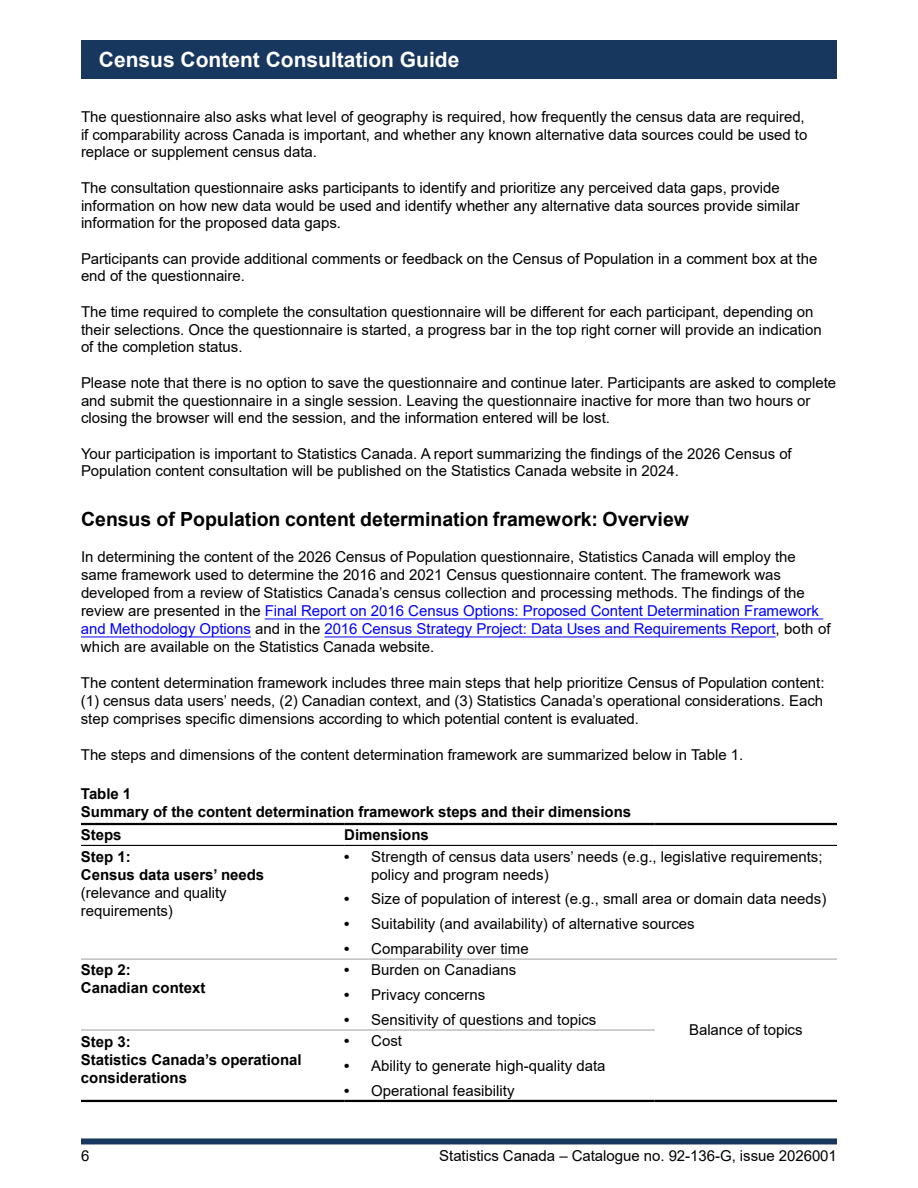
<style>
.page{position:relative;width:918px;height:1188px;background:#fff}
.page>*{position:absolute;margin:0;border:0;box-sizing:border-box;transform-origin:0 0}
.t1{font:700 21px "Arial";color:#fff}
.t2{font:700 19.5px "Arial";letter-spacing:-.005em;color:#000}
.t3{font:15px/17.7px "Arial";letter-spacing:-.005em;color:#000}
.t4{font:700 15px/18px "Arial";letter-spacing:-.005em;color:#000}
.s1{color:#00f}
.s2{font-weight:700}
</style>
<div class="page">
<div style="left:81px;top:1138px;width:756px;height:6px;background:#17375e"></div>
<div style="left:81px;top:40px;width:756px;height:39px;background:#17375e"></div>
<hr style="left:265px;top:619px;width:558px;height:1px;background:#00f">
<hr style="left:81px;top:637px;width:170px;height:1px;background:#00f">
<hr style="left:324px;top:637px;width:452px;height:1px;background:#00f">
<svg style="left:81px;top:822px;width:756px;height:278px"></svg>
<hr style="left:344px;top:1029px;width:311px;height:2px;background:#a7a9ac">
<hr style="left:344px;top:1100px;width:311px;height:2px;background:#000">
<hr style="left:655px;top:1100px;width:182px;height:2px;background:#000">
<hr style="left:81px;top:1100px;width:263px;height:2px;background:#000">
<hr style="left:344px;top:959px;width:311px;height:1px;background:#a7a9ac">
<hr style="left:655px;top:959px;width:182px;height:1px;background:#a7a9ac">
<hr style="left:81px;top:845px;width:263px;height:1px;background:#000">
<hr style="left:344px;top:845px;width:311px;height:1px;background:#000">
<hr style="left:655px;top:845px;width:182px;height:1px;background:#000">
<hr style="left:81px;top:823px;width:263px;height:2px;background:#000">
<hr style="left:344px;top:823px;width:311px;height:2px;background:#000">
<hr style="left:655px;top:823px;width:182px;height:2px;background:#000">
<hr style="left:81px;top:959px;width:263px;height:1px;background:#a7a9ac">
<hr style="left:81px;top:1029px;width:263px;height:2px;background:#a7a9ac">
<h1 class="t1" style="left:99px;top:45px;width:362px">Census Content Consultation Guide</h1>
<p class="t3" style="left:81px;top:108px;width:728px">The questionnaire also asks what level of geography is required, how frequently the census data are required, if comparability across Canada is important, and whether any known alternative data sources could be used to replace or supplement census data.</p>
<p class="t3" style="left:81px;top:179px;width:720px">The consultation questionnaire asks participants to identify and prioritize any perceived data gaps, provide information on how new data would be used and identify whether any alternative data sources provide similar information for the proposed data gaps.</p>
<p class="t3" style="left:81px;top:250px;width:738px">Participants can provide additional comments or feedback on the Census of Population in a comment box at the end of the questionnaire.</p>
<p class="t3" style="left:81px;top:303px;width:742px">The time required to complete the consultation questionnaire will be different for each participant, depending on their selections. Once the questionnaire is started, a progress bar in the top right corner will provide an indication of the completion status.</p>
<p class="t3" style="left:81px;top:374px;width:757px">Please note that there is no option to save the questionnaire and continue later. Participants are asked to complete and submit the questionnaire in a single session. Leaving the questionnaire inactive for more than two hours or closing the browser will end the session, and the information entered will be lost.</p>
<p class="t3" style="left:81px;top:445px;width:712px">Your participation is important to Statistics Canada. A report summarizing the findings of the 2026 Census of<br>Population content consultation will be published on the Statistics Canada website in 2024.</p>
<h2 class="t2" style="left:81px;top:505px;width:610px">Census of Population content determination framework: Overview</h2>
<p class="t3" style="left:81px;top:548px;width:751px">In determining the content of the 2026 Census of Population questionnaire, Statistics Canada will employ the same framework used to determine the 2016 and 2021 Census questionnaire content. The framework was developed from a review of Statistics Canada’s census collection and processing methods. The findings of the review are presented in the <span class="s1">Final Report on 2016 Census Options: Proposed Content Determination Framework and Methodology Options</span> and in the <span class="s1">2016 Census Strategy Project: Data Uses and Requirements Report</span>, both of which are available on the Statistics Canada website.</p>
<p class="t3" style="left:81px;top:674px;width:745px;text-align:justify">The content determination framework includes three main steps that help prioritize Census of Population content: (1) census data users’ needs, (2) Canadian context, and (3) Statistics Canada’s operational considerations. Each step comprises specific dimensions according to which potential content is evaluated.</p>
<p class="t3" style="left:81px;top:746px;width:664px">The steps and dimensions of the content determination framework are summarized below in Table 1.</p>
<p class="t4" style="left:81px;top:784px;width:552px">Table 1<br>Summary of the content determination framework steps and their dimensions</p>
<p class="t4" style="left:81px;top:826px;width:42px">Steps</p>
<p class="t4" style="left:344px;top:826px;width:86px">Dimensions</p>
<p class="t4" style="left:81px;top:848px;width:185px">Step 1:<br>Census data users’ needs</p>
<p class="t3" style="left:81px;top:883px;width:147px">(relevance and quality requirements)</p>
<p class="t3" style="left:371px;top:847px;width:453px;text-indent:-27px"><span class="s2">•</span> Strength of census data users’ needs (e.g., legislative requirements; policy and program needs)</p>
<p class="t3" style="left:344px;top:890px;width:484px"><span class="s2">•</span> Size of population of interest (e.g., small area or domain data needs)</p>
<p class="t3" style="left:344px;top:915px;width:352px"><span class="s2">•</span> Suitability (and availability) of alternative sources</p>
<p class="t3" style="left:344px;top:940px;width:186px"><span class="s2">•</span> Comparability over time</p>
<p class="t4" style="left:81px;top:961px;width:126px">Step 2:<br>Canadian context</p>
<p class="t3" style="left:344px;top:961px;width:174px"><span class="s2">•</span> Burden on Canadians</p>
<p class="t3" style="left:344px;top:986px;width:143px"><span class="s2">•</span> Privacy concerns</p>
<p class="t3" style="left:344px;top:1011px;width:254px"><span class="s2">•</span> Sensitivity of questions and topics</p>
<p class="t4" style="left:81px;top:1033px;width:222px">Step 3:<br>Statistics Canada’s operational considerations</p>
<p class="t3" style="left:344px;top:1032px;width:59px"><span class="s2">•</span> Cost</p>
<p class="t3" style="left:344px;top:1057px;width:263px"><span class="s2">•</span> Ability to generate high-quality data</p>
<p class="t3" style="left:344px;top:1081px;width:172px"><span class="s2">•</span> Operational feasibility</p>
<p class="t3" style="left:689px;top:1021px;width:115px">Balance of topics</p>
<p class="t3" style="left:81px;top:1146px;width:10px">6</p>
<p class="t3" style="left:439px;top:1146px;width:399px">Statistics Canada – Catalogue no. 92-136-G, issue 2026001</p>
</div>
